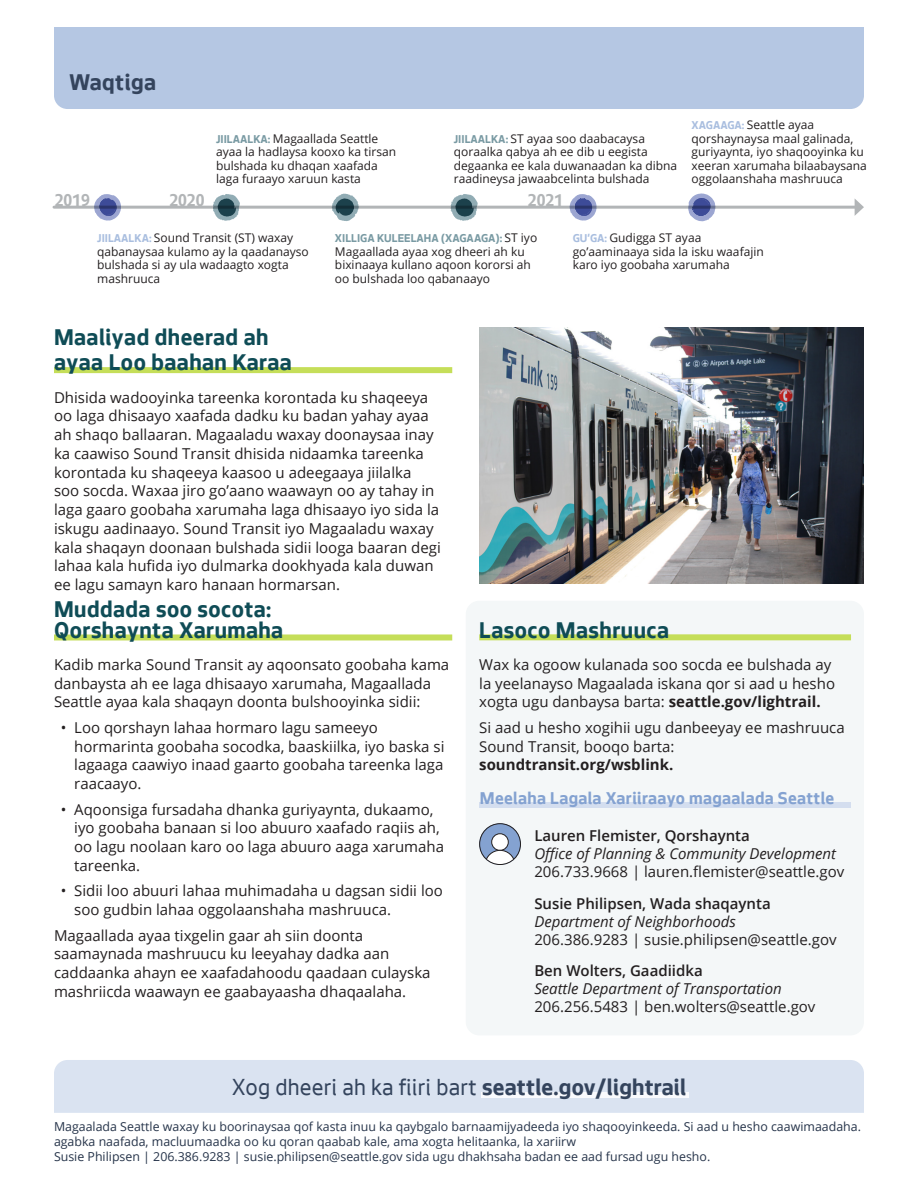
<style>
.page{position:relative;width:918px;height:1188px;background:#fff}
.page>*{position:absolute;margin:0;border:0;box-sizing:border-box;transform-origin:0 0}
.t1{font:700 24px/25.5px "Seattle Text";letter-spacing:.02em;color:#0f4c56}
.body{font:24px "Seattle Text";letter-spacing:.01em;color:#34445d}
.random{font:700 24px "Seattle Text";letter-spacing:.02em;color:#34445d}
.t2{font:700 18px "Seattle Text";letter-spacing:.02em;color:#84a2d1}
.body-2{font:700 18px "Seattle Text";color:#b2b5b7}
.body-3{font:15px/18.8px "Open Sans";color:#231f20}
.body-4{font:12.3px/15px "Open Sans";color:#26344a}
.timelinetext{font:12px/13.5px "Open Sans";color:#231f20}
.s1{font-family:"Seattle Text";font-weight:700;color:#799aa3}
.s2{font-family:"Seattle Text";font-weight:700;color:#a9bedf}
.s3{font-weight:700}
.s4{font-weight:600}
.s5{font-style:italic}
</style>
<div class="page">
<div style="left:466px;top:601px;width:398px;height:434px;background:#f4f7f8;border-radius:14px"></div>
<hr style="left:54px;top:206px;width:803px;height:3px;background:#b2b5b7">
<svg style="left:855px;top:199px;width:9px;height:17px"></svg>
<svg style="left:213px;top:194px;width:27px;height:27px"></svg>
<svg style="left:688px;top:193px;width:28px;height:29px"></svg>
<svg style="left:570px;top:194px;width:27px;height:27px"></svg>
<svg style="left:332px;top:194px;width:27px;height:27px"></svg>
<svg style="left:451px;top:194px;width:27px;height:27px"></svg>
<svg style="left:94px;top:194px;width:28px;height:27px"></svg>
<div style="left:479px;top:823px;width:42px;height:42px;background:#84a2d1;border-radius:50%"></div>
<div style="left:492px;top:834px;width:16px;height:16px;background:#fff;border-radius:50%"></div>
<div style="left:491px;top:833px;width:18px;height:18px;border:1px solid #231f20;border-radius:50%"></div>
<svg style="left:485px;top:850px;width:31px;height:15px"></svg>
<div style="left:479px;top:823px;width:42px;height:42px;border:1px solid #231f20;border-radius:50%"></div>
<div style="left:54px;top:27px;width:810px;height:82px;background:#b5c7e3"></div>
<div style="left:479px;top:802px;width:372px;height:6px;background:#d4deef"></div>
<img style="left:479px;top:327px;width:385px;height:256px">
<div style="left:54px;top:1060px;width:810px;height:53px;background:#dae3f1"></div>
<div style="left:54px;top:367px;width:398px;height:6px;background:#c5de59"></div>
<div style="left:54px;top:634px;width:398px;height:6px;background:#c5de59"></div>
<div style="left:479px;top:634px;width:372px;height:6px;background:#c5de59"></div>
<div style="left:481px;top:1092px;width:208px;height:6px;background:#f9fafd"></div>
<p class="random" style="left:69px;top:66px;width:88px">Waqtiga</p>
<p class="timelinetext" style="left:216px;top:131px;width:182px"><span class="s1">JIILAALKA:</span> Magaallada Seattle ayaa la hadlaysa kooxo ka tirsan bulshada ku dhaqan xaafada laga furaayo xaruun kasta</p>
<p class="timelinetext" style="left:454px;top:131px;width:225px"><span class="s1">JIILAALKA:</span> ST ayaa soo daabacaysa qoraalka qabya ah ee dib u eegista degaanka ee kala duwanaadan ka dibna raadineysa jawaabcelinta bulshada</p>
<p class="timelinetext" style="left:692px;top:118px;width:177px"><span class="s2">XAGAAGA:</span> Seattle ayaa qorshaynaysa maal galinada, guriyaynta, iyo shaqooyinka ku xeeran xarumaha bilaabaysana oggolaanshaha mashruuca</p>
<p class="body-2" style="left:55px;top:188px;width:37px">2019</p>
<p class="body-2" style="left:169px;top:188px;width:37px">2020</p>
<p class="body-2" style="left:528px;top:188px;width:37px">2021</p>
<p class="timelinetext" style="left:97px;top:231px;width:213px"><span class="s2">JIILAALKA:</span> Sound Transit (ST) waxay qabanaysaa kulamo ay la qaadanayso bulshada si ay ula wadaagto xogta mashruuca</p>
<p class="timelinetext" style="left:335px;top:231px;width:204px"><span class="s1">XILLIGA KULEELAHA (XAGAAGA):</span> ST iyo<br>Magaallada ayaa xog dheeri ah ku bixinaaya kullano aqoon kororsi ah oo bulshada loo qabanaayo</p>
<p class="timelinetext" style="left:573px;top:231px;width:193px"><span class="s2">GU’GA:</span> Gudigga ST ayaa go’aaminaaya sida la isku waafajin karo iyo goobaha xarumaha</p>
<p class="t1" style="left:54px;top:323px;width:239px">Maaliyad dheerad ah ayaa Loo baahan Karaa</p>
<p class="body-3" style="left:54px;top:387px;width:388px">Dhisida wadooyinka tareenka korontada ku shaqeeya oo laga dhisaayo xaafada dadku ku badan yahay ayaa ah shaqo ballaaran. Magaaladu waxay doonaysaa inay ka caawiso Sound Transit dhisida nidaamka tareenka korontada ku shaqeeya kaasoo u adeegaaya jiilalka<br>soo socda. Waxaa jiro go’aano waawayn oo ay tahay in laga gaaro goobaha xarumaha laga dhisaayo iyo sida la iskugu aadinaayo. Sound Transit iyo Magaaladu waxay kala shaqayn doonaan bulshada sidii looga baaran degi lahaa kala hufida iyo dulmarka dookhyada kala duwan ee lagu samayn karo hanaan hormarsan.</p>
<p class="t1" style="left:54px;top:597px;width:231px;line-height:21px">Muddada soo socota:<br>Qorshaynta Xarumaha</p>
<p class="body-3" style="left:54px;top:655px;width:397px">Kadib marka Sound Transit ay aqoonsato goobaha kama danbaysta ah ee laga dhisaayo xarumaha, Magaallada<br>Seattle ayaa kala shaqayn doonta bulshooyinka sidii:</p>
<p class="body-3" style="left:74px;top:718px;width:372px;text-indent:-14px">• Loo qorshayn lahaa hormaro lagu sameeyo hormarinta goobaha socodka, baaskiilka, iyo baska si lagaaga caawiyo inaad gaarto goobaha tareenka laga raacaayo.</p>
<p class="body-3" style="left:74px;top:800px;width:371px;text-indent:-14px">• Aqoonsiga fursadaha dhanka guriyaynta, dukaamo, iyo goobaha banaan si loo abuuro xaafado raqiis ah, oo lagu noolaan karo oo laga abuuro aaga xarumaha tareenka.</p>
<p class="body-3" style="left:74px;top:881px;width:370px;text-indent:-14px">• Sidii loo abuuri lahaa muhimadaha u dagsan sidii loo soo gudbin lahaa oggolaanshaha mashruuca.</p>
<p class="body-3" style="left:54px;top:926px;width:378px">Magaallada ayaa tixgelin gaar ah siin doonta saamaynada mashruucu ku leeyahay dadka aan caddaanka ahayn ee xaafadahoodu qaadaan culayska mashriicda waawayn ee gaabayaasha dhaqaalaha.</p>
<p class="t1" style="left:479px;top:616px;width:191px">Lasoco Mashruuca</p>
<p class="body-3" style="left:479px;top:655px;width:357px">Wax ka ogoow kulanada soo socda ee bulshada ay la yeelanayso Magaalada iskana qor si aad u hesho xogta ugu danbaysa barta: <span class="s3">seattle.gov/lightrail.</span></p>
<p class="body-3" style="left:479px;top:718px;width:367px">Si aad u hesho xogihii ugu danbeeyay ee mashruuca<br>Sound Transit, booqo barta: <span class="s3">soundtransit.org/wsblink.</span></p>
<p class="t2" style="left:480px;top:786px;width:356px">Meelaha Lagala Xariiraayo magaalada Seattle</p>
<p class="body-3" style="left:534px;top:826px;width:311px;line-height:18px"><span class="s4">Lauren Flemister, Qorshaynta<br></span><span class="s5">Office of Planning &amp; Community Development<br></span>206.733.9668 | lauren.flemister@seattle.gov</p>
<p class="body-3" style="left:534px;top:894px;width:304px;line-height:18px"><span class="s4">Susie Philipsen, Wada shaqaynta<br></span><span class="s5">Department of Neighborhoods<br></span>206.386.9283 | susie.philipsen@seattle.gov</p>
<p class="body-3" style="left:534px;top:961px;width:283px;line-height:18px"><span class="s4">Ben Wolters, Gaadiidka<br></span><span class="s5">Seattle Department of Transportation<br></span>206.256.5483 | ben.wolters@seattle.gov</p>
<p class="body" style="left:232px;top:1072px;width:456px">Xog dheeri ah ka fiiri bart <span class="s3">seattle.gov/lightrail</span></p>
<p class="body-4" style="left:54px;top:1119px;width:809px">Magaalada Seattle waxay ku boorinaysaa qof kasta inuu ka qaybgalo barnaamijyadeeda iyo shaqooyinkeeda. Si aad u hesho caawimaadaha. agabka naafada, macluumaadka oo ku qoran qaabab kale, ama xogta helitaanka, la xariirw<br>Susie Philipsen | 206.386.9283 | susie.philipsen@seattle.gov sida ugu dhakhsaha badan ee aad fursad ugu hesho.</p>
</div>
